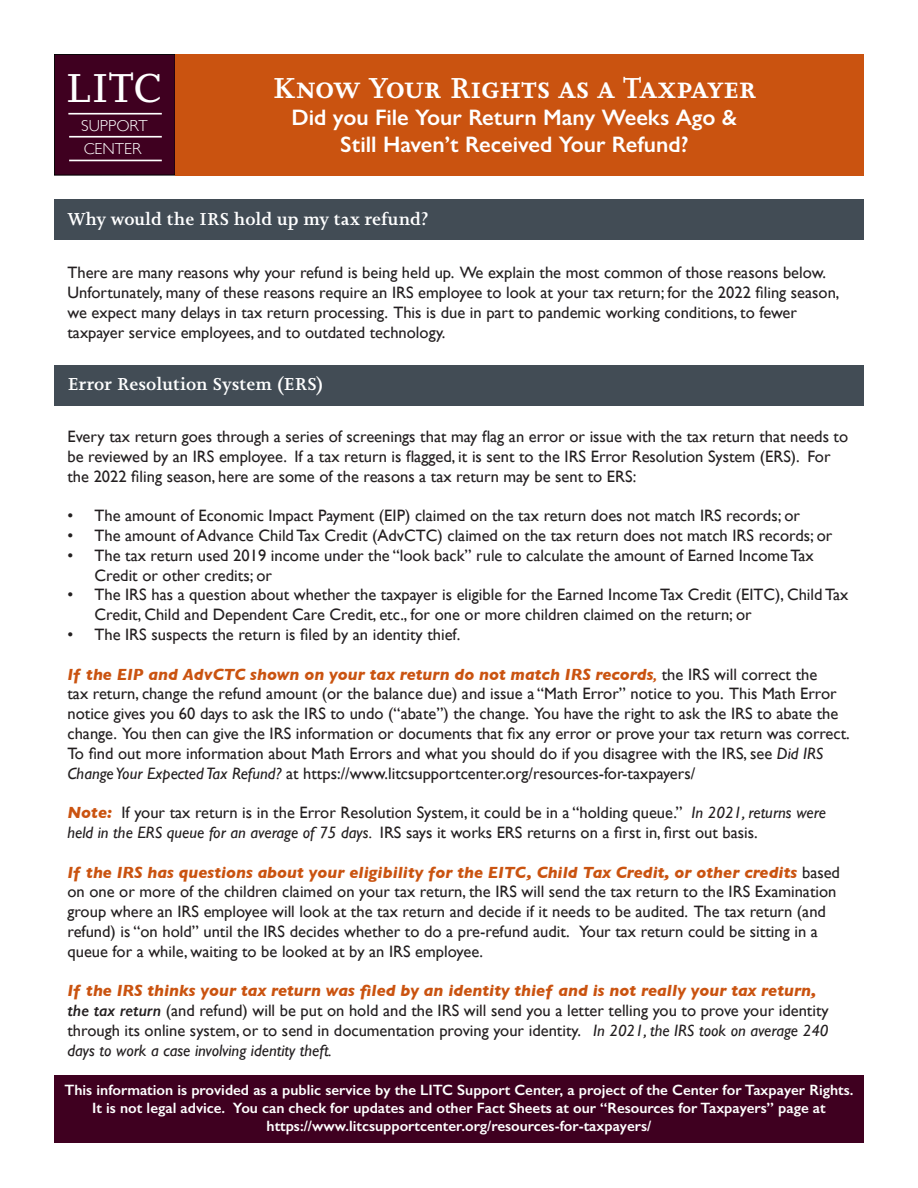
<style>
.page{position:relative;width:918px;height:1188px;background:#fff}
.page>*{position:absolute;margin:0;border:0;box-sizing:border-box;transform-origin:0 0}
.t1{font:42px "Joanna Nova";color:#fff}
.t2{font:500 30px "Joanna Nova";color:#fff}
.t3{font:600 22.5px/27px "Gill Sans Nova";color:#fff;text-align:center}
.t4{font:500 18px "Joanna Nova";color:#fff}
.t5{font:16.5px/19.8px "Gill Sans";color:#231f20}
.t6{font:300 16.05px/23.1px "Gill Sans";color:#fff}
.t7{font:600 15px/18px "Gill Sans";color:#fff;text-align:center}
.s1{font-weight:700;font-style:italic;color:#ca5310}
.s2{font-weight:600;font-style:italic;color:#ca5310}
.s3{font-style:italic}
.s4{font-weight:600;font-style:italic}
</style>
<div class="page">
<div style="left:54px;top:1076px;width:810px;height:67px;background:#3f0020"></div>
<div style="left:54px;top:54px;width:121px;height:121px;background:#3f0020"></div>
<div style="left:54px;top:54px;width:121px;height:122px;border:1px solid #000"></div>
<hr style="left:68px;top:113px;width:94px;height:2px;background:#fff">
<hr style="left:69px;top:136px;width:93px;height:2px;background:#fff">
<hr style="left:69px;top:160px;width:93px;height:1px;background:#fff">
<div style="left:176px;top:54px;width:688px;height:122px;background:#ca5310"></div>
<div style="left:54px;top:200px;width:810px;height:40px;background:#424c55"></div>
<div style="left:54px;top:365px;width:810px;height:41px;background:#424c55"></div>
<h1 class="t1" style="left:65px;top:61px;width:98px">LITC</h1>
<p class="t6" style="left:81px;top:113px;width:68px">SUPPORT<br>CENTER</p>
<h2 class="t2" style="left:273px;top:68px;width:485px">Know Your Rights as a Taxpayer</h2>
<h3 class="t3" style="left:292px;top:104px;width:447px">Did you File Your Return Many Weeks Ago &amp;<br>Still Haven’t Received Your Refund?</h3>
<p class="t4" style="left:68px;top:207px;width:362px">Why would the IRS hold up my tax refund?</p>
<p class="t5" style="left:68px;top:263px;width:774px">There are many reasons why your refund is being held up. We explain the most common of those reasons below.<br>Unfortunately, many of these reasons require an IRS employee to look at your tax return; for the 2022 filing season, we expect many delays in tax return processing. This is due in part to pandemic working conditions, to fewer taxpayer service employees, and to outdated technology.</p>
<p class="t4" style="left:68px;top:372px;width:257px">Error Resolution System (ERS)</p>
<p class="t5" style="left:68px;top:426px;width:782px">Every tax return goes through a series of screenings that may flag an error or issue with the tax return that needs to be reviewed by an IRS employee. If a tax return is flagged, it is sent to the IRS Error Resolution System (ERS). For the 2022 filing season, here are some of the reasons a tax return may be sent to ERS:</p>
<p class="t5" style="left:68px;top:505px;width:734px">• The amount of Economic Impact Payment (EIP) claimed on the tax return does not match IRS records; or</p>
<p class="t5" style="left:68px;top:525px;width:767px">• The amount of Advance Child Tax Credit (AdvCTC) claimed on the tax return does not match IRS records; or</p>
<p class="t5" style="left:94px;top:545px;width:721px;text-indent:-27px">• The tax return used 2019 income under the “look back” rule to calculate the amount of Earned Income Tax<br>Credit or other credits; or</p>
<p class="t5" style="left:94px;top:585px;width:755px;text-indent:-27px">• The IRS has a question about whether the taxpayer is eligible for the Earned Income Tax Credit (EITC), Child Tax<br>Credit, Child and Dependent Care Credit, etc., for one or more children claimed on the return; or</p>
<p class="t5" style="left:68px;top:624px;width:394px">• The IRS suspects the return is filed by an identity thief.</p>
<p class="t5" style="left:68px;top:664px;width:784px"><span class="s1">If the EIP and AdvCTC shown on your tax return do not match IRS records</span><span class="s2">,</span> the IRS will correct the<br>tax return, change the refund amount (or the balance due) and issue a “Math Error” notice to you. This Math Error notice gives you 60 days to ask the IRS to undo (“abate”) the change. You have the right to ask the IRS to abate the change. You then can give the IRS information or documents that fix any error or prove your tax return was correct.<br>To find out more information about Math Errors and what you should do if you disagree with the IRS, see <span class="s3">Did IRS Change Your Expected Tax Refund?</span> at https://www.litcsupportcenter.org/resources-for-taxpayers/</p>
<p class="t5" style="left:68px;top:802px;width:760px"><span class="s1">Note:</span> If your tax return is in the Error Resolution System, it could be in a “holding queue.” <span class="s3">In 2021, returns were held in the ERS queue for an average of 75 days.</span> IRS says it works ERS returns on a first in, first out basis.</p>
<p class="t5" style="left:68px;top:862px;width:774px"><span class="s1">If the IRS has questions about your eligibility for the EITC, Child Tax Credit, or other credits</span> based on one or more of the children claimed on your tax return, the IRS will send the tax return to the IRS Examination group where an IRS employee will look at the tax return and decide if it needs to be audited. The tax return (and refund) is “on hold” until the IRS decides whether to do a pre-refund audit. Your tax return could be sitting in a queue for a while, waiting to be looked at by an IRS employee.</p>
<p class="t5" style="left:68px;top:981px;width:763px"><span class="s1">If the IRS thinks your tax return was filed by an identity thief and is not really your tax return, </span><span class="s4">the tax return</span> (and refund) will be put on hold and the IRS will send you a letter telling you to prove your identity through its online system, or to send in documentation proving your identity. <span class="s3">In 2021, the IRS took on average 240 days to work a case involving identity theft.</span></p>
<p class="t7" style="left:65px;top:1081px;width:790px">This information is provided as a public service by the LITC Support Center, a project of the Center for Taxpayer Rights.<br>It is not legal advice. You can check for updates and other Fact Sheets at our “Resources for Taxpayers” page at https://www.litcsupportcenter.org/resources-for-taxpayers/</p>
</div>
